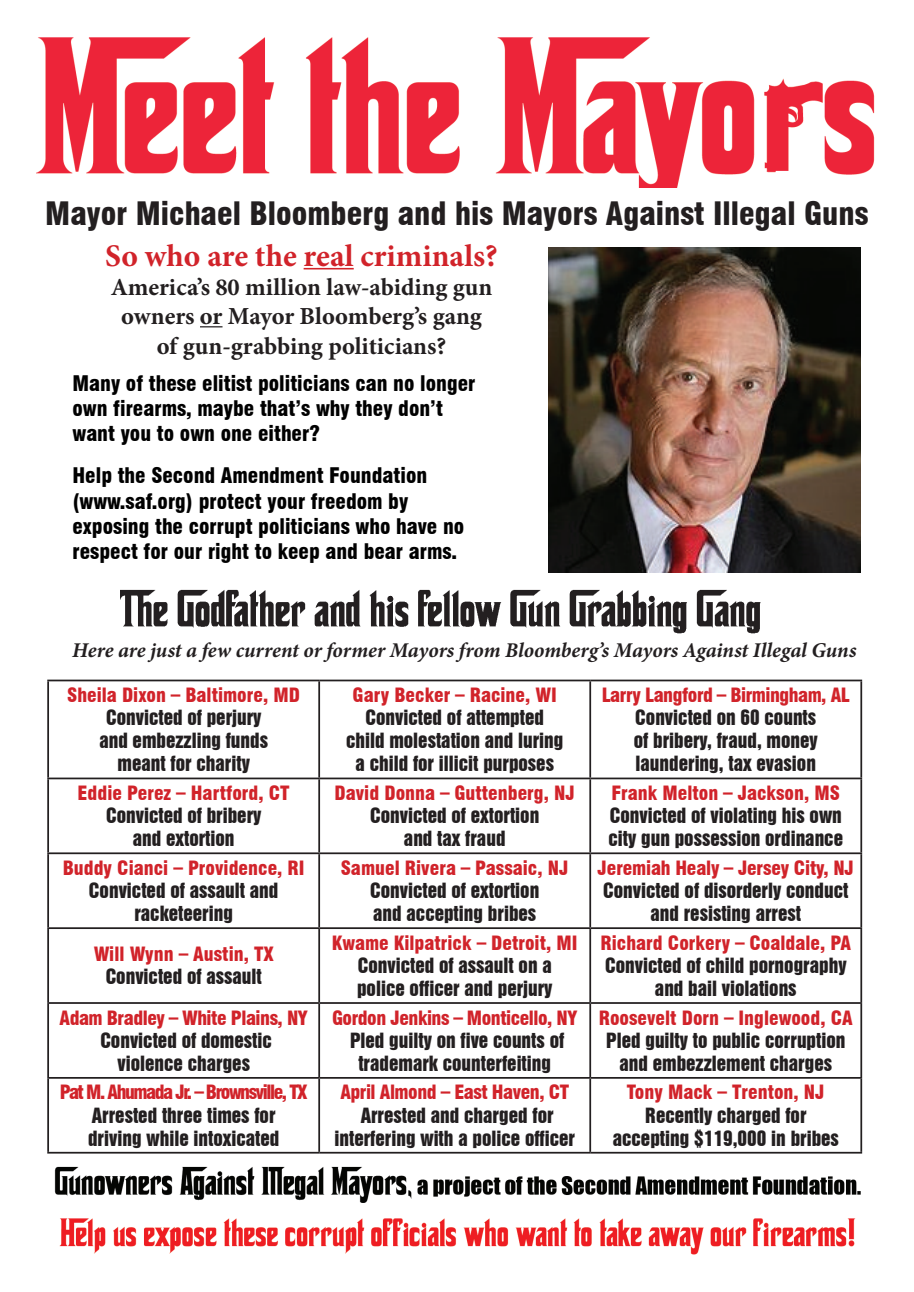
<style>
.page{position:relative;width:914px;height:1292px;background:#fff}
.page>*{position:absolute;margin:0;border:0;box-sizing:border-box;transform-origin:0 0}
.t1{font:900 condensed 31.5px "Swiss 721 BT";color:#231f20}
.t2{font:700 31.5px "Minion Pro";color:#d1232a}
.t3{font:700 24.5px/29.4px "Minion Pro";color:#231f20;text-align:center}
.t4{font:900 condensed 21px/25.2px "Swiss 721 BT";color:#000}
.t5{font:italic 700 21px "Minion Pro";letter-spacing:-.005em;color:#231f20}
.t6{font:19.25px/23.1px "Swiss 921 BT Regular A";color:#231f20;text-align:center}
.t7{font:900 condensed 19.25px "Swiss 721 BT";color:#d1232a}
.t8{font:900 condensed 19.25px "Swiss 721 BT";letter-spacing:-.025em;color:#d1232a}
.t9{font:900 condensed 19.25px "Swiss 721 BT";letter-spacing:-.075em;color:#d1232a}
.s1{font-family:"Swiss 921 BT Regular A";font-weight:400;font-stretch:normal}
</style>
<div class="page">
<img style="left:37px;top:37px;width:838px;height:150px">
<img style="left:548px;top:247px;width:312px;height:325px">
<hr style="left:47px;top:679px;width:272px;height:2px;background:#231f20">
<hr style="left:47px;top:681px;width:2px;height:96px;background:#231f20">
<hr style="left:319px;top:679px;width:271px;height:2px;background:#231f20">
<hr style="left:318px;top:681px;width:2px;height:96px;background:#231f20">
<hr style="left:590px;top:679px;width:272px;height:2px;background:#231f20">
<hr style="left:589px;top:681px;width:2px;height:96px;background:#231f20">
<hr style="left:860px;top:681px;width:2px;height:96px;background:#231f20">
<hr style="left:47px;top:777px;width:272px;height:2px;background:#231f20">
<hr style="left:47px;top:779px;width:2px;height:73px;background:#231f20">
<hr style="left:319px;top:777px;width:271px;height:2px;background:#231f20">
<hr style="left:318px;top:779px;width:2px;height:73px;background:#231f20">
<hr style="left:590px;top:777px;width:272px;height:2px;background:#231f20">
<hr style="left:589px;top:779px;width:2px;height:73px;background:#231f20">
<hr style="left:860px;top:779px;width:2px;height:73px;background:#231f20">
<hr style="left:47px;top:852px;width:272px;height:2px;background:#231f20">
<hr style="left:47px;top:854px;width:2px;height:73px;background:#231f20">
<hr style="left:319px;top:852px;width:271px;height:2px;background:#231f20">
<hr style="left:318px;top:854px;width:2px;height:73px;background:#231f20">
<hr style="left:590px;top:852px;width:272px;height:2px;background:#231f20">
<hr style="left:589px;top:854px;width:2px;height:73px;background:#231f20">
<hr style="left:860px;top:854px;width:2px;height:73px;background:#231f20">
<hr style="left:47px;top:927px;width:272px;height:2px;background:#231f20">
<hr style="left:47px;top:929px;width:2px;height:73px;background:#231f20">
<hr style="left:319px;top:927px;width:271px;height:2px;background:#231f20">
<hr style="left:318px;top:929px;width:2px;height:73px;background:#231f20">
<hr style="left:590px;top:927px;width:272px;height:2px;background:#231f20">
<hr style="left:589px;top:929px;width:2px;height:73px;background:#231f20">
<hr style="left:860px;top:929px;width:2px;height:73px;background:#231f20">
<hr style="left:47px;top:1002px;width:272px;height:2px;background:#231f20">
<hr style="left:47px;top:1004px;width:2px;height:73px;background:#231f20">
<hr style="left:319px;top:1002px;width:271px;height:2px;background:#231f20">
<hr style="left:318px;top:1004px;width:2px;height:73px;background:#231f20">
<hr style="left:590px;top:1002px;width:272px;height:2px;background:#231f20">
<hr style="left:589px;top:1004px;width:2px;height:73px;background:#231f20">
<hr style="left:860px;top:1004px;width:2px;height:73px;background:#231f20">
<hr style="left:47px;top:1077px;width:272px;height:1px;background:#231f20">
<hr style="left:47px;top:1078px;width:2px;height:73px;background:#231f20">
<hr style="left:319px;top:1077px;width:271px;height:1px;background:#231f20">
<hr style="left:318px;top:1078px;width:2px;height:73px;background:#231f20">
<hr style="left:590px;top:1077px;width:272px;height:1px;background:#231f20">
<hr style="left:589px;top:1078px;width:2px;height:73px;background:#231f20">
<hr style="left:860px;top:1078px;width:2px;height:73px;background:#231f20">
<hr style="left:47px;top:1151px;width:272px;height:2px;background:#231f20">
<hr style="left:319px;top:1151px;width:271px;height:2px;background:#231f20">
<hr style="left:590px;top:1151px;width:272px;height:2px;background:#231f20">
<img style="left:54px;top:1166px;width:807px;height:89px">
<hr style="left:303px;top:268px;width:51px;height:1px;background:#d1232a">
<svg style="left:200px;top:326px;width:22px;height:1px"></svg>
<img style="left:120px;top:589px;width:641px;height:45px">
<h1 class="t1" style="left:45px;top:194px;width:825px">Mayor Michael Bloomberg and his Mayors Against Illegal Guns</h1>
<h1 class="t2" style="left:105px;top:233px;width:394px">So who are the real criminals?</h1>
<p class="t3" style="left:111px;top:272px;width:383px">America’s 80 million law-abiding gun owners or Mayor Bloomberg’s gang of gun-grabbing politicians?</p>
<p class="t4" style="left:72px;top:371px;width:404px">Many of these elitist politicians can no longer own firearms, maybe that’s why they don’t want you to own one either?</p>
<p class="t4" style="left:72px;top:463px;width:393px">Help the Second Amendment Foundation (www.saf.org) protect your freedom by exposing the corrupt politicians who have no respect for our right to keep and bear arms.</p>
<p class="t5" style="left:72px;top:635px;width:785px">Here are just a few current or former Mayors from Bloomberg’s Mayors Against Illegal Guns</p>
<p class="t7" style="left:67px;top:683px;width:234px">Sheila Dixon <span class="s1">–</span> Baltimore, MD</p>
<p class="t6" style="left:99px;top:706px;width:170px">Convicted of perjury and embezzling funds meant for charity</p>
<p class="t7" style="left:78px;top:781px;width:213px">Eddie Perez <span class="s1">–</span> Hartford, CT</p>
<p class="t6" style="left:106px;top:804px;width:157px">Convicted of bribery and extortion</p>
<p class="t7" style="left:63px;top:856px;width:243px">Buddy Cianci <span class="s1">–</span> Providence, RI</p>
<p class="t6" style="left:89px;top:878px;width:191px">Convicted of assault and racketeering</p>
<p class="t7" style="left:94px;top:942px;width:181px">Will Wynn <span class="s1">–</span> Austin, TX</p>
<p class="t6" style="left:106px;top:965px;width:158px">Convicted of assault</p>
<p class="t8" style="left:60px;top:1006px;width:250px">Adam Bradley <span class="s1">–</span> White Plains, NY</p>
<p class="t6" style="left:100px;top:1028px;width:173px">Convicted of domestic violence charges</p>
<p class="t9" style="left:60px;top:1081px;width:249px">Pat M. Ahumada Jr. <span class="s1">–</span> Brownsville, TX</p>
<p class="t6" style="left:88px;top:1103px;width:193px;text-align:left">Arrested three times for driving while intoxicated</p>
<p class="t7" style="left:352px;top:683px;width:206px">Gary Becker <span class="s1">–</span> Racine, WI</p>
<p class="t6" style="left:346px;top:706px;width:219px">Convicted of attempted child molestation and luring a child for illicit purposes</p>
<p class="t7" style="left:334px;top:781px;width:242px">David Donna <span class="s1">–</span> Guttenberg, NJ</p>
<p class="t6" style="left:370px;top:804px;width:171px">Convicted of extortion and tax fraud</p>
<p class="t7" style="left:341px;top:856px;width:229px">Samuel Rivera <span class="s1">–</span> Passaic, NJ</p>
<p class="t6" style="left:370px;top:878px;width:171px;text-align:left">Convicted of extortion and accepting bribes</p>
<p class="t7" style="left:332px;top:931px;width:247px">Kwame Kilpatrick <span class="s1">–</span> Detroit, MI</p>
<p class="t6" style="left:357px;top:953px;width:197px;text-align:left">Convicted of assault on a police officer and perjury</p>
<p class="t8" style="left:332px;top:1006px;width:247px">Gordon Jenkins <span class="s1">–</span> Monticello, NY</p>
<p class="t6" style="left:350px;top:1028px;width:216px">Pled guilty on five counts of trademark counterfeiting</p>
<p class="t8" style="left:340px;top:1081px;width:230px">April Almond <span class="s1">–</span> East Haven, CT</p>
<p class="t6" style="left:334px;top:1103px;width:242px">Arrested and charged for interfering with a police officer</p>
<p class="t8" style="left:601px;top:683px;width:249px">Larry Langford <span class="s1">–</span> Birmingham, AL</p>
<p class="t6" style="left:633px;top:706px;width:185px;text-align:justify">Convicted on 60 counts of bribery, fraud, money laundering, tax evasion</p>
<p class="t7" style="left:611px;top:781px;width:230px">Frank Melton <span class="s1">–</span> Jackson, MS</p>
<p class="t6" style="left:608px;top:804px;width:236px;text-align:left">Convicted of violating his own city gun possession ordinance</p>
<p class="t7" style="left:597px;top:856px;width:258px">Jeremiah Healy <span class="s1">–</span> Jersey City, NJ</p>
<p class="t6" style="left:603px;top:878px;width:246px">Convicted of disorderly conduct and resisting arrest</p>
<p class="t7" style="left:600px;top:931px;width:252px">Richard Corkery <span class="s1">–</span> Coaldale, PA</p>
<p class="t6" style="left:605px;top:953px;width:243px">Convicted of child pornography and bail violations</p>
<p class="t7" style="left:598px;top:1006px;width:255px">Roosevelt Dorn <span class="s1">–</span> Inglewood, CA</p>
<p class="t6" style="left:606px;top:1028px;width:241px">Pled guilty to public corruption and embezzlement charges</p>
<p class="t7" style="left:627px;top:1081px;width:199px">Tony Mack <span class="s1">–</span> Trenton, NJ</p>
<p class="t6" style="left:612px;top:1103px;width:228px">Recently charged for accepting $119,000 in bribes</p>
</div>
